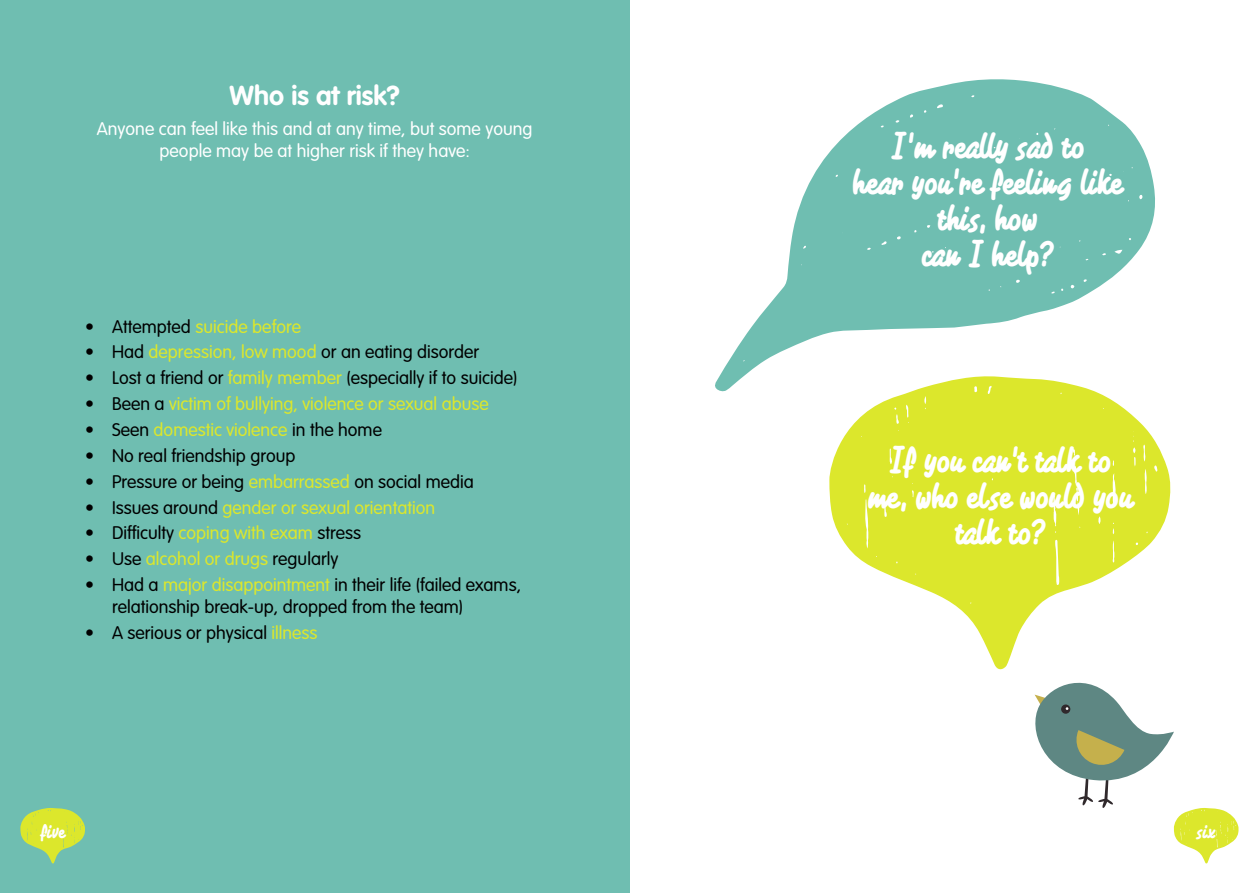
<style>
.page{position:relative;width:1259px;height:893px;background:#fff}
.page>*{position:absolute;margin:0;border:0;box-sizing:border-box;transform-origin:0 0}
.t1{font:33px/36px "Rotulona Hand";color:#fff;text-align:center}
.t2{font:700 27px "VAG Rounded";color:#fff}
.t3{font:300 18px/21.6px "VAG Rounded";color:#000}
.t4{font:300 18px "VAG Rounded";color:#dce72c}
.t5{font:300 18px/21.6px "VAG Rounded";color:#fff;text-align:center}
.t6{font:18px "Rotulona Hand";color:#fff}
.s1{color:#000}
.s2{color:#dce72c}
</style>
<div class="page">
<div style="left:0;top:0;width:629px;height:893px;background:#6fbeb1"></div>
<svg style="left:715px;top:79px;width:440px;height:313px;fill:#6fbeb1"></svg>
<svg style="left:829px;top:375px;width:342px;height:295px;fill:#dce72c"></svg>
<svg style="left:20px;top:808px;width:65px;height:56px"></svg>
<svg style="left:1034px;top:682px;width:204px;height:182px"></svg>
<h2 class="t2" style="left:230px;top:80px;width:172px">Who is at risk?</h2>
<p class="t5" style="left:97px;top:119px;width:437px">Anyone can feel like this and at any time, but some young people may be at higher risk if they have:</p>
<p class="t4" style="left:85px;top:316px;width:217px"><span class="s1">• Attempted</span> suicide before</p>
<p class="t3" style="left:85px;top:342px;width:396px">• Had <span class="s2">depression, low mood</span> or an eating disorder</p>
<p class="t3" style="left:85px;top:368px;width:434px">• Lost a friend or <span class="s2">family member</span> (especially if to suicide)</p>
<p class="t4" style="left:85px;top:394px;width:405px"><span class="s1">• Been a</span> victim of bullying, violence or sexual abuse</p>
<p class="t4" style="left:85px;top:419px;width:298px"><span class="s1">• Seen</span> domestic violence <span class="s1">in the home</span></p>
<p class="t3" style="left:85px;top:445px;width:212px">• No real friendship group</p>
<p class="t3" style="left:85px;top:471px;width:390px">• Pressure or being <span class="s2">embarrassed</span> on social media</p>
<p class="t4" style="left:85px;top:497px;width:351px"><span class="s1">• Issues around</span> gender or sexual orientation</p>
<p class="t3" style="left:85px;top:523px;width:277px">• Difficulty <span class="s2">coping with exam</span> stress</p>
<p class="t4" style="left:85px;top:549px;width:255px"><span class="s1">• Use</span> alcohol or drugs <span class="s1">regularly</span></p>
<p class="t3" style="left:112px;top:575px;width:410px;text-indent:-27px">• Had a <span class="s2">major disappointment</span> in their life (failed exams, relationship break-up, dropped from the team)</p>
<p class="t3" style="left:85px;top:622px;width:234px">• A serious or physical <span class="s2">illness</span></p>
<h1 class="t1" style="left:852px;top:128px;width:271px">I’m really sad to<br>hear you’re feeling like this, how<br>can I help?</h1>
<h1 class="t1" style="left:867px;top:442px;width:266px">If you can’t talk to me, who else would you talk to?</h1>
<p class="t6" style="left:41px;top:819px;width:25px">five</p>
<p class="t6" style="left:1197px;top:819px;width:20px">six</p>
</div>
